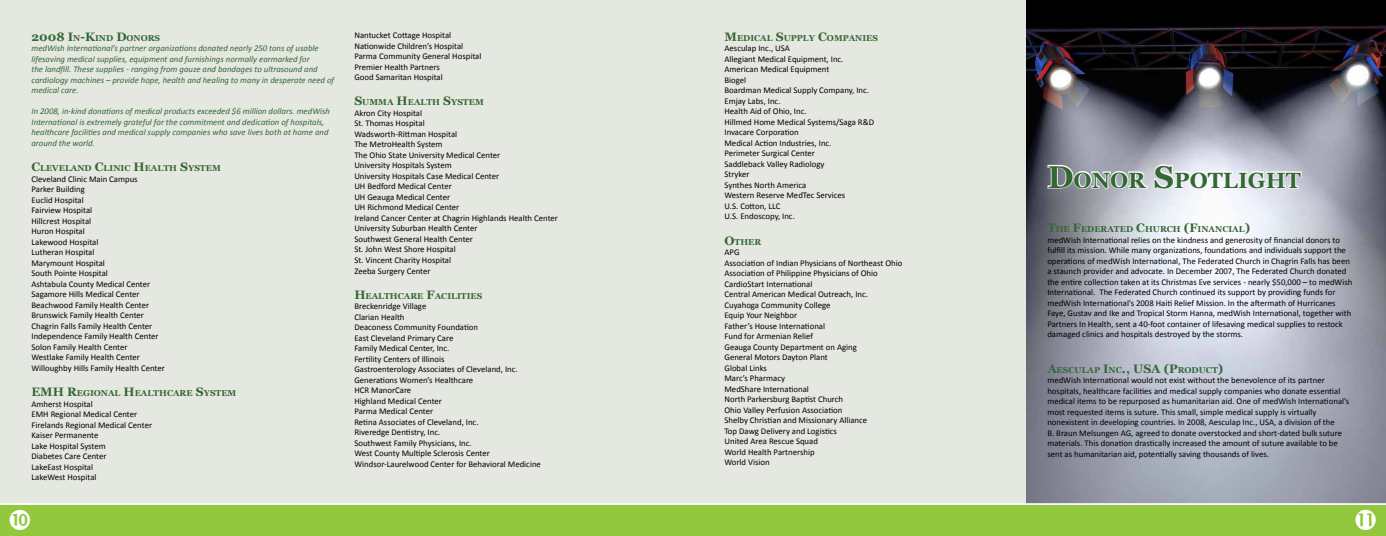
<style>
.page{position:relative;width:1386px;height:536px;background:#e5e7e1}
.page>*{position:absolute;margin:0;border:0;box-sizing:border-box;transform-origin:0 0}
.t1{font:700 22.05px "Georgia";color:#346734}
.t2{font:700 12.25px "Georgia";color:#346734}
.t3{font:8.75px/10.5px "Calibri";color:#000}
.t4{font:italic 8.75px/10.5px "Calibri";color:#346734}
.t5{font:700 8.58px "Georgia";color:#346734}
.s1{font-size:12.25px}
.s2{font-size:31.5px}
</style>
<div class="page">
<div style="left:0;top:504px;width:1386px;height:32px;background:#92c83e"></div>
<img style="left:1027px;top:0;width:359px;height:503px">
<svg style="left:1047px;top:163px;width:256px;height:27px"></svg>
<hr style="left:0;top:503px;width:1386px;height:1px;background:#fff">
<svg style="left:1355px;top:509px;width:21px;height:21px"></svg>
<p class="t5" style="left:32px;top:33px;width:130px"><span class="s1">2008 I</span>N<span class="s1">-K</span>IND <span class="s1">D</span>ONORS</p>
<p class="t4" style="left:32px;top:43px;width:304px">medWish International’s partner organizations donated nearly 250 tons of usable lifesaving medical supplies, equipment and furnishings normally earmarked for<br>the landfill. These supplies - ranging from gauze and bandages to ultrasound and cardiology machines – provide hope, health and healing to many in desperate need of medical care.</p>
<p class="t4" style="left:32px;top:106px;width:300px">In 2008, in-kind donations of medical products exceeded $6 million dollars. medWish International is extremely grateful for the commitment and dedication of hospitals, healthcare facilities and medical supply companies who save lives both at home and around the world.</p>
<p class="t5" style="left:32px;top:163px;width:191px"><span class="s1">C</span>LEVELAND <span class="s1">C</span>LINIC <span class="s1">H</span>EALTH <span class="s1">S</span>YSTEM</p>
<p class="t3" style="left:32px;top:173px;width:135px">Cleveland Clinic Main Campus<br>Parker Building<br>Euclid Hospital<br>Fairview Hospital<br>Hillcrest Hospital<br>Huron Hospital<br>Lakewood Hospital<br>Lutheran Hospital<br>Marymount Hospital<br>South Pointe Hospital<br>Ashtabula County Medical Center<br>Sagamore Hills Medical Center<br>Beachwood Family Health Center<br>Brunswick Family Health Center<br>Chagrin Falls Family Health Center<br>Independence Family Health Center<br>Solon Family Health Center<br>Westlake Family Health Center<br>Willoughby Hills Family Health Center</p>
<h2 class="t2" style="left:32px;top:384px;width:12px">EMH</h2>
<p class="t5" style="left:67px;top:388px;width:171px"><span class="s1">R</span>EGIONAL <span class="s1">H</span>EALTHCARE <span class="s1">S</span>YSTEM</p>
<p class="t3" style="left:32px;top:398px;width:122px">Amherst Hospital<br>EMH Regional Medical Center<br>Firelands Regional Medical Center<br>Kaiser Permanente<br>Lake Hospital System<br>Diabetes Care Center<br>LakeEast Hospital<br>LakeWest Hospital</p>
<p class="t3" style="left:354px;top:29px;width:129px">Nantucket Cottage Hospital<br>Nationwide Children’s Hospital<br>Parma Community General Hospital<br>Premier Health Partners<br>Good Samaritan Hospital</p>
<p class="t5" style="left:354px;top:97px;width:131px"><span class="s1">S</span>UMMA <span class="s1">H</span>EALTH <span class="s1">S</span>YSTEM</p>
<p class="t3" style="left:354px;top:107px;width:205px">Akron City Hospital<br>St. Thomas Hospital<br>Wadsworth-Rittman Hospital<br>The MetroHealth System<br>The Ohio State University Medical Center<br>University Hospitals System<br>University Hospitals Case Medical Center<br>UH Bedford Medical Center<br>UH Geauga Medical Center<br>UH Richmond Medical Center<br>Ireland Cancer Center at Chagrin Highlands Health Center<br>University Suburban Health Center<br>Southwest General Health Center<br>St. John West Shore Hospital<br>St. Vincent Charity Hospital<br>Zeeba Surgery Center</p>
<p class="t5" style="left:354px;top:291px;width:130px"><span class="s1">H</span>EALTHCARE <span class="s1">F</span>ACILITIES</p>
<p class="t3" style="left:354px;top:300px;width:188px">Breckenridge Village<br>Clarian Health<br>Deaconess Community Foundation<br>East Cleveland Primary Care<br>Family Medical Center, Inc.<br>Fertility Centers of Illinois<br>Gastroenterology Associates of Cleveland, Inc.<br>Generations Women’s Healthcare<br>HCR ManorCare<br>Highland Medical Center<br>Parma Medical Center<br>Retina Associates of Cleveland, Inc.<br>Riveredge Dentistry, Inc.<br>Southwest Family Physicians, Inc.<br>West County Multiple Sclerosis Center<br>Windsor-Laurelwood Center for Behavioral Medicine</p>
<p class="t5" style="left:724px;top:33px;width:74px"><span class="s1">M</span>EDICAL <span class="s1">S</span>UPPL</p>
<p class="t5" style="left:809px;top:33px;width:71px">Y <span class="s1">C</span>OMPANIES</p>
<p class="t3" style="left:724px;top:43px;width:151px">Aesculap Inc., USA<br>Allegiant Medical Equipment, Inc.<br>American Medical Equipment<br>Biogel<br>Boardman Medical Supply Company, Inc.<br>Emjay Labs, Inc.<br>Health Aid of Ohio, Inc.<br>Hillmed Home Medical Systems/Saga R&amp;D<br>Invacare Corporation<br>Medical Action Industries, Inc.<br>Perimeter Surgical Center<br>Saddleback Valley Radiology<br>Stryker<br>Synthes North America<br>Western Reserve MedTec Services<br>U.S. Cotton, LLC<br>U.S. Endoscopy, Inc.</p>
<p class="t5" style="left:724px;top:237px;width:38px"><span class="s1">O</span>THER</p>
<p class="t3" style="left:724px;top:246px;width:179px">APG<br>Association of Indian Physicians of Northeast Ohio<br>Association of Philippine Physicians of Ohio<br>CardioStart International<br>Central American Medical Outreach, Inc.<br>Cuyahoga Community College<br>Equip Your Neighbor<br>Father’s House International<br>Fund for Armenian Relief<br>Geauga County Department on Aging<br>General Motors Dayton Plant<br>Global Links<br>Marc’s Pharmacy<br>MedShare International<br>North Parkersburg Baptist Church<br>Ohio Valley Perfusion Association<br>Shelby Christian and Missionary Alliance<br>Top Dawg Delivery and Logistics<br>United Area Rescue Squad<br>World Health Partnership<br>World Vision</p>
<h1 class="t1" style="left:1047px;top:167px;width:255px"><span class="s2">D</span>ONOR <span class="s2">S</span>POTLIGHT</h1>
<p class="t5" style="left:1047px;top:224px;width:204px"><span class="s1">T</span>HE <span class="s1">F</span>EDERATED <span class="s1">C</span>HURCH <span class="s1">(F</span>INANCIAL<span class="s1">)</span></p>
<p class="t3" style="left:1047px;top:234px;width:307px">medWish International relies on the kindness and generosity of financial donors to fulfill its mission. While many organizations, foundations and individuals support the operations of medWish International, The Federated Church in Chagrin Falls has been a staunch provider and advocate. In December 2007, The Federated Church donated the entire collection taken at its Christmas Eve services - nearly $50,000 – to medWish International. The Federated Church continued its support by providing funds for medWish International’s 2008 Haiti Relief Mission. In the aftermath of Hurricanes Faye, Gustav and Ike and Tropical Storm Hanna, medWish International, together with Partners In Health, sent a 40-foot container of lifesaving medical supplies to restock damaged clinics and hospitals destroyed by the storms.</p>
<p class="t5" style="left:1047px;top:365px;width:96px"><span class="s1">A</span>ESCULAP <span class="s1">I</span>NC<span class="s1">., USA</span></p>
<p class="t5" style="left:1164px;top:365px;width:61px"><span class="s1">(P</span>RODUCT<span class="s1">)</span></p>
<p class="t3" style="left:1047px;top:374px;width:303px">medWish International would not exist without the benevolence of its partner hospitals, healthcare facilities and medical supply companies who donate essential medical items to be repurposed as humanitarian aid. One of medWish International’s most requested items is suture. This small, simple medical supply is virtually nonexistent in developing countries. In 2008, Aesculap Inc., USA, a division of the<br>B. Braun Melsungen AG, agreed to donate overstocked and short-dated bulk suture materials. This donation drastically increased the amount of suture available to be sent as humanitarian aid, potentially saving thousands of lives.</p>
</div>
